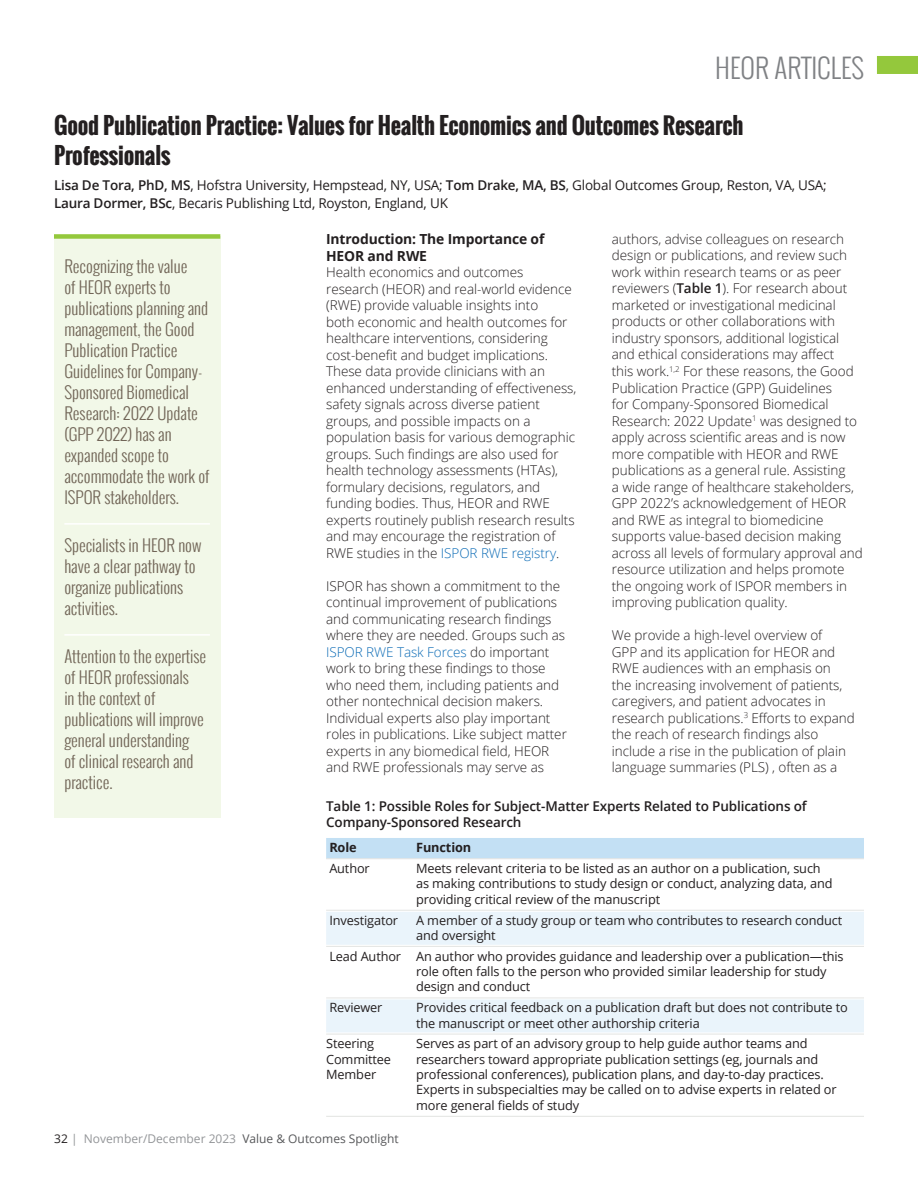
<style>
.page{position:relative;width:918px;height:1188px;background:#fff}
.page>*{position:absolute;margin:0;border:0;box-sizing:border-box;transform-origin:0 0}
.t1{font:300 27px "Oswald";color:#808285}
.t2{font:700 22.5px/30px "Oswald";letter-spacing:-.01em;color:#231f20}
.t3{font:300 16.5px/21px "Oswald";color:#716557}
.t4{font:700 13.8px/16.5px "Open Sans";letter-spacing:-.01em;color:#231f20}
.t5{font:300 13.5px/16.5px "Open Sans";letter-spacing:-.005em;color:#231f20}
.t6{font:13.5px/18px "Open Sans";letter-spacing:-.015em;color:#231f20}
.t7{font:600 13.5px/16.5px "Open Sans";letter-spacing:-.01em;color:#231f20}
.t8{font:12.75px/15.5px "Open Sans";letter-spacing:-.01em;color:#231f20}
.t9{font:700 12.75px "Open Sans";letter-spacing:-.01em;color:#231f20}
.t10{font:12px "Open Sans";color:#57585a}
.s1{font-weight:600}
.s2{color:#0d6cb6}
.s3{color:#231f20}
.s4{color:#939598}
</style>
<div class="page">
<div style="left:54px;top:236px;width:166px;height:582px;background:#f2f8e8"></div>
<hr style="left:64px;top:523px;width:146px;height:2px;background:#fff">
<hr style="left:64px;top:634px;width:146px;height:2px;background:#fff">
<div style="left:54px;top:234px;width:166px;height:5px;background:#94c83c"></div>
<div style="left:877px;top:56px;width:41px;height:18px;background:#94c83c"></div>
<div style="left:326px;top:838px;width:538px;height:21px;background:#c3e0f4"></div>
<hr style="left:326px;top:858px;width:538px;height:1px;background:#e6e7e5">
<hr style="left:326px;top:910px;width:538px;height:1px;background:#e6e7e5">
<div style="left:326px;top:912px;width:538px;height:33px;background:#eaf4fb"></div>
<hr style="left:326px;top:946px;width:538px;height:1px;background:#e6e7e5">
<hr style="left:326px;top:997px;width:538px;height:1px;background:#e6e7e5">
<div style="left:326px;top:999px;width:538px;height:33px;background:#eaf4fb"></div>
<hr style="left:326px;top:1034px;width:538px;height:1px;background:#e6e7e5">
<hr style="left:326px;top:1116px;width:538px;height:1px;background:#e6e7e5">
<h1 class="t1" style="left:715px;top:48px;width:150px">HEOR ARTICLES</h1>
<h2 class="t2" style="left:54px;top:110px;width:691px">Good Publication Practice: Values for Health Economics and Outcomes Research<br>Professionals</h2>
<p class="t6" style="left:54px;top:175px;width:774px"><span class="s1">Lisa De Tora, PhD, MS</span>, Hofstra University, Hempstead, NY, USA; <span class="s1">Tom Drake, MA, BS</span>, Global Outcomes Group, Reston, VA, USA;<br><span class="s1">Laura Dormer, BSc</span>, Becaris Publishing Ltd, Royston, England, UK</p>
<p class="t4" style="left:326px;top:231px;width:220px">Introduction: The Importance of<br>HEOR and RWE</p>
<p class="t5" style="left:326px;top:264px;width:252px">Health economics and outcomes research (HEOR) and real-world evidence (RWE) provide valuable insights into<br>both economic and health outcomes for healthcare interventions, considering cost-benefit and budget implications.<br>These data provide clinicians with an enhanced understanding of effectiveness, safety signals across diverse patient groups, and possible impacts on a population basis for various demographic groups. Such findings are also used for health technology assessments (HTAs), formulary decisions, regulators, and funding bodies. Thus, HEOR and RWE experts routinely publish research results and may encourage the registration of RWE studies in the <span class="s2">ISPOR RWE registry</span>.</p>
<p class="t5" style="left:326px;top:577px;width:242px">ISPOR has shown a commitment to the continual improvement of publications and communicating research findings where they are needed. Groups such as <span class="s2">ISPOR RWE Task Forces</span> do important work to bring these findings to those who need them, including patients and other nontechnical decision makers.<br>Individual experts also play important roles in publications. Like subject matter experts in any biomedical field, HEOR and RWE professionals may serve as</p>
<p class="t5" style="left:612px;top:230px;width:252px">authors, advise colleagues on research design or publications, and review such work within research teams or as peer reviewers (<span class="s1">Table 1</span>). For research about marketed or investigational medicinal products or other collaborations with industry sponsors, additional logistical and ethical considerations may affect<br>this work.<sup>1,2</sup> For these reasons, the Good Publication Practice (GPP) Guidelines<br>for Company-Sponsored Biomedical Research: 2022 Update<sup>1</sup> was designed to apply across scientific areas and is now more compatible with HEOR and RWE publications as a general rule. Assisting<br>a wide range of healthcare stakeholders, GPP 2022’s acknowledgement of HEOR and RWE as integral to biomedicine supports value-based decision making across all levels of formulary approval and resource utilization and helps promote the ongoing work of ISPOR members in improving publication quality.</p>
<p class="t5" style="left:612px;top:627px;width:245px">We provide a high-level overview of<br>GPP and its application for HEOR and RWE audiences with an emphasis on<br>the increasing involvement of patients, caregivers, and patient advocates in research publications.<sup>3</sup> Efforts to expand the reach of research findings also include a rise in the publication of plain language summaries (PLS) , often as a</p>
<p class="t3" style="left:64px;top:255px;width:147px">Recognizing the value<br>of HEOR experts to publications planning and management, the Good<br>Publication Practice<br>Guidelines for Company-<br>Sponsored Biomedical<br>Research: 2022 Update (GPP 2022) has an expanded scope to accommodate the work of<br>ISPOR stakeholders.</p>
<p class="t3" style="left:64px;top:534px;width:139px">Specialists in HEOR now have a clear pathway to organize publications activities.</p>
<p class="t3" style="left:64px;top:645px;width:143px">Attention to the expertise of HEOR professionals<br>in the context of publications will improve general understanding<br>of clinical research and practice.</p>
<p class="t7" style="left:326px;top:797px;width:482px">Table 1: Possible Roles for Subject-Matter Experts Related to Publications of<br>Company-Sponsored Research</p>
<p class="t9" style="left:329px;top:839px;width:29px">Role</p>
<p class="t9" style="left:416px;top:839px;width:57px">Function</p>
<p class="t8" style="left:329px;top:860px;width:42px">Author</p>
<p class="t8" style="left:416px;top:860px;width:418px">Meets relevant criteria to be listed as an author on a publication, such as making contributions to study design or conduct, analyzing data, and providing critical review of the manuscript</p>
<p class="t8" style="left:329px;top:912px;width:70px">Investigator</p>
<p class="t8" style="left:416px;top:912px;width:428px">A member of a study group or team who contributes to research conduct and oversight</p>
<p class="t8" style="left:416px;top:948px;width:429px;text-indent:-87px">Lead Author An author who provides guidance and leadership over a publication—this role often falls to the person who provided similar leadership for study design and conduct</p>
<p class="t8" style="left:329px;top:1000px;width:55px">Reviewer</p>
<p class="t8" style="left:416px;top:1000px;width:433px">Provides critical feedback on a publication draft but does not contribute to the manuscript or meet other authorship criteria</p>
<p class="t8" style="left:326px;top:1036px;width:50px">Steering</p>
<p class="t8" style="left:416px;top:1036px;width:393px">Serves as part of an advisory group to help guide author teams and</p>
<p class="t8" style="left:326px;top:1051px;width:66px">Committee</p>
<p class="t8" style="left:416px;top:1051px;width:404px">researchers toward appropriate publication settings (eg, journals and</p>
<p class="t8" style="left:326px;top:1066px;width:52px">Member</p>
<p class="t8" style="left:416px;top:1066px;width:422px">professional conferences), publication plans, and day-to-day practices.<br>Experts in subspecialties may be called on to advise experts in related or more general fields of study</p>
<p class="t10" style="left:54px;top:1131px;width:346px"><span class="s3">32</span> <span class="s4">| November/December 2023</span> Value &amp; Outcomes Spotlight</p>
</div>
